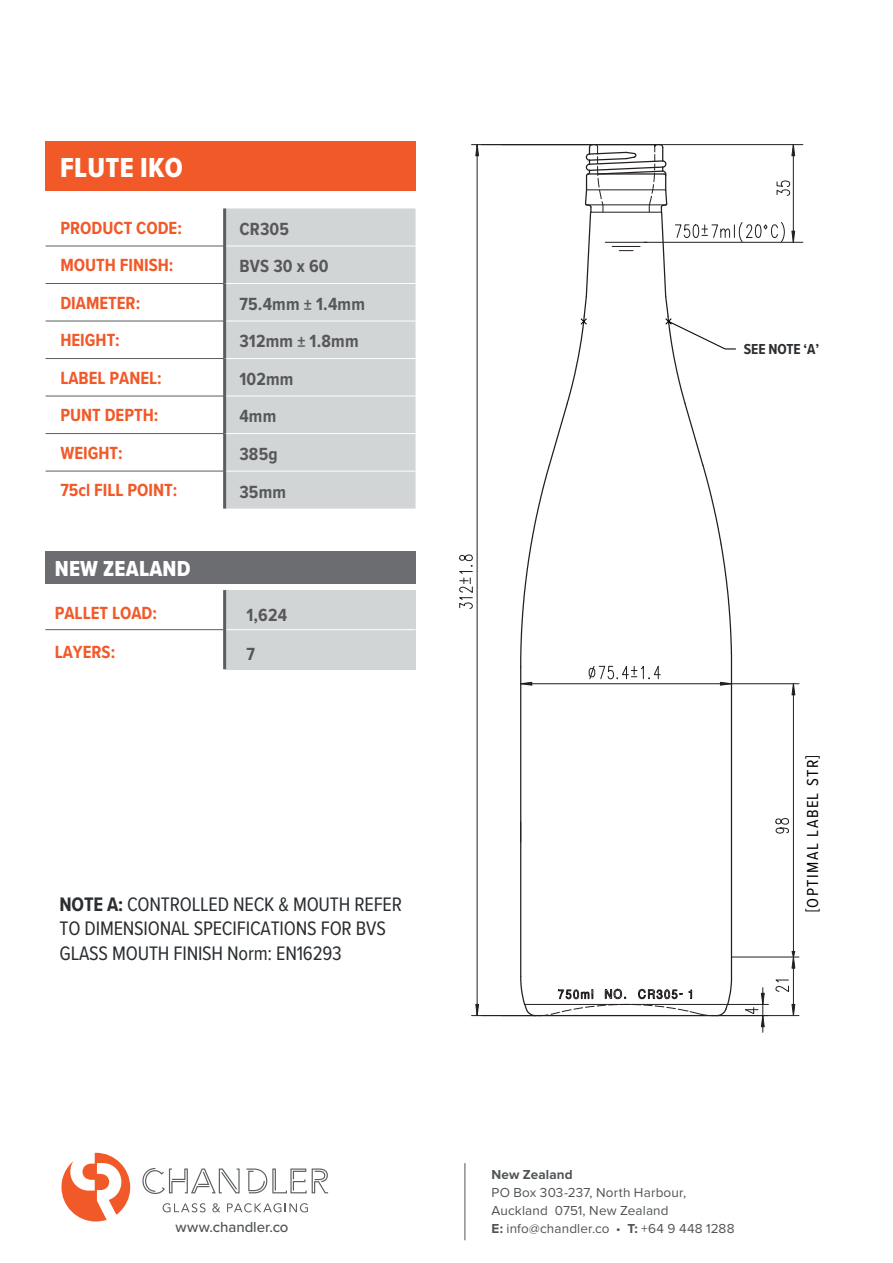
<style>
.page{position:relative;width:893px;height:1263px;background:#fff}
.page>*{position:absolute;margin:0;border:0;box-sizing:border-box;transform-origin:0 0}
.t1{font:28.5px "Proxima Nova Cond Extrabld";letter-spacing:.01em;color:#fff}
.t2{font:22.5px "Proxima Nova Cond Extrabld";letter-spacing:.01em;color:#fff}
.t3{font:20.25px/24.3px "Proxima Nova Cond";letter-spacing:-.01em;color:#2a2e31}
.t4{font:700 18.3px/37.5px "Proxima Nova Cond";color:#f15929}
.t5{font:700 18.3px/37.5px "Proxima Nova Cond";letter-spacing:.01em;color:#57585a}
.t6{font:16.5px "Proxima Nova Cond";letter-spacing:.085em;color:#000001}
.t7{font:500 15px "Proxima Nova";letter-spacing:-.005em;color:#505457}
.t8{font:700 15px "Proxima Nova Cond";letter-spacing:-.01em;color:#2a2e31}
.t9{font:13.5px/17.9px "Proxima Nova";letter-spacing:.01em;color:#505457}
.t10{font:700 13.5px "Proxima Nova";letter-spacing:.005em;color:#505457}
.s1{font-weight:700}
.s2{font-weight:900}
</style>
<div class="page">
<div style="left:226px;top:208px;width:190px;height:301px;background:#d2d5d5"></div>
<hr style="left:46px;top:246px;width:179px;height:1px;background:#5a5e61">
<hr style="left:46px;top:283px;width:179px;height:1px;background:#5a5e61">
<hr style="left:46px;top:321px;width:179px;height:1px;background:#5a5e61">
<hr style="left:46px;top:358px;width:179px;height:1px;background:#5a5e61">
<hr style="left:46px;top:396px;width:179px;height:1px;background:#5a5e61">
<hr style="left:46px;top:433px;width:179px;height:1px;background:#5a5e61">
<hr style="left:46px;top:471px;width:179px;height:1px;background:#5a5e61">
<hr style="left:225px;top:246px;width:191px;height:1px;background:#fff">
<hr style="left:225px;top:283px;width:191px;height:1px;background:#fff">
<hr style="left:225px;top:321px;width:191px;height:1px;background:#fff">
<hr style="left:225px;top:358px;width:191px;height:1px;background:#fff">
<hr style="left:225px;top:396px;width:191px;height:1px;background:#fff">
<hr style="left:225px;top:433px;width:191px;height:1px;background:#fff">
<hr style="left:225px;top:471px;width:191px;height:1px;background:#fff">
<div style="left:225px;top:590px;width:190px;height:79px;background:#d2d5d5"></div>
<hr style="left:45px;top:629px;width:180px;height:1px;background:#5a5e61">
<hr style="left:223px;top:629px;width:192px;height:1px;background:#fff">
<hr style="left:223px;top:590px;width:3px;height:79px;background:#5a5e61">
<hr style="left:223px;top:208px;width:3px;height:38px;background:#5a5e61">
<hr style="left:223px;top:246px;width:3px;height:37px;background:#5a5e61">
<hr style="left:223px;top:283px;width:3px;height:38px;background:#5a5e61">
<hr style="left:223px;top:321px;width:3px;height:37px;background:#5a5e61">
<hr style="left:223px;top:358px;width:3px;height:38px;background:#5a5e61">
<hr style="left:223px;top:396px;width:3px;height:38px;background:#5a5e61">
<hr style="left:223px;top:434px;width:3px;height:37px;background:#5a5e61">
<hr style="left:223px;top:471px;width:3px;height:38px;background:#5a5e61">
<div style="left:46px;top:551px;width:370px;height:33px;background:#6c6d70"></div>
<hr style="left:644px;top:242px;width:159px;height:1px;background:#231f20">
<hr style="left:477px;top:145px;width:1px;height:870px;background:#231f20">
<svg style="left:476px;top:1004px;width:3px;height:11px"></svg>
<svg style="left:476px;top:145px;width:3px;height:11px"></svg>
<hr style="left:472px;top:1015px;width:69px;height:1px;background:#231f20">
<hr style="left:472px;top:144px;width:331px;height:1px;background:#231f20">
<svg style="left:459px;top:554px;width:14px;height:55px"></svg>
<hr style="left:712px;top:1015px;width:87px;height:1px;background:#231f20">
<hr style="left:762px;top:988px;width:1px;height:44px;background:#231f20">
<hr style="left:732px;top:957px;width:67px;height:1px;background:#231f20">
<hr style="left:731px;top:683px;width:68px;height:1px;background:#231f20">
<div style="left:45px;top:141px;width:371px;height:50px;background:#f15929"></div>
<hr style="left:465px;top:1163px;width:1px;height:77px;background:#505457">
<svg style="left:61px;top:1153px;width:69px;height:68px"></svg>
<svg style="left:142px;top:1168px;width:98px;height:26px"></svg>
<svg style="left:246px;top:1168px;width:82px;height:25px"></svg>
<svg style="left:163px;top:1203px;width:43px;height:9px"></svg>
<svg style="left:212px;top:1203px;width:8px;height:9px"></svg>
<svg style="left:227px;top:1203px;width:81px;height:9px"></svg>
<svg style="left:519px;top:144px;width:276px;height:883px"></svg>
<h1 class="t1" style="left:60px;top:146px;width:124px">FLUTE IKO</h1>
<p class="t4" style="left:60px;top:208px;width:123px">PRODUCT CODE:<br>MOUTH FINISH:<br>DIAMETER:<br>HEIGHT:<br>LABEL PANEL:<br>PUNT DEPTH:<br>WEIGHT:<br>75cl FILL POINT:</p>
<p class="t2" style="left:55px;top:552px;width:137px">NEW ZEALAND</p>
<p class="t5" style="left:239px;top:210px;width:127px">CR305<br>BVS 30 x 60<br>75.4mm ± 1.4mm<br>312mm ± 1.8mm<br>102mm<br>4mm<br>385g<br>35mm</p>
<p class="t4" style="left:55px;top:594px;width:104px">PALLET LOAD:</p>
<p class="t5" style="left:246px;top:596px;width:42px">1,624</p>
<p class="t4" style="left:55px;top:633px;width:62px">LAYERS:</p>
<p class="t5" style="left:246px;top:634px;width:10px">7</p>
<p class="t3" style="left:60px;top:891px;width:344px"><span class="s1">NOTE A:</span> CONTROLLED NECK &amp; MOUTH REFER<br>TO DIMENSIONAL SPECIFICATIONS FOR BVS<br>GLASS MOUTH FINISH Norm: EN16293</p>
<p class="t7" style="left:176px;top:1219px;width:114px">www.chandler.co</p>
<p class="t8" style="left:744px;top:338px;width:77px">SEE NOTE ‘A’</p>
<p class="t6" style="left:800px;top:912px;width:158px;rotate:-90deg">[OPTIMAL LABEL STR]</p>
<p class="t10" style="left:492px;top:1165px;width:83px">New Zealand</p>
<p class="t9" style="left:492px;top:1184px;width:244px">PO Box 303-237, North Harbour,<br>Auckland 0751, New Zealand<br><span class="s1">E:</span> info@chandler.co <span class="s2">·</span> <span class="s1">T:</span> +64 9 448 1288</p>
</div>
